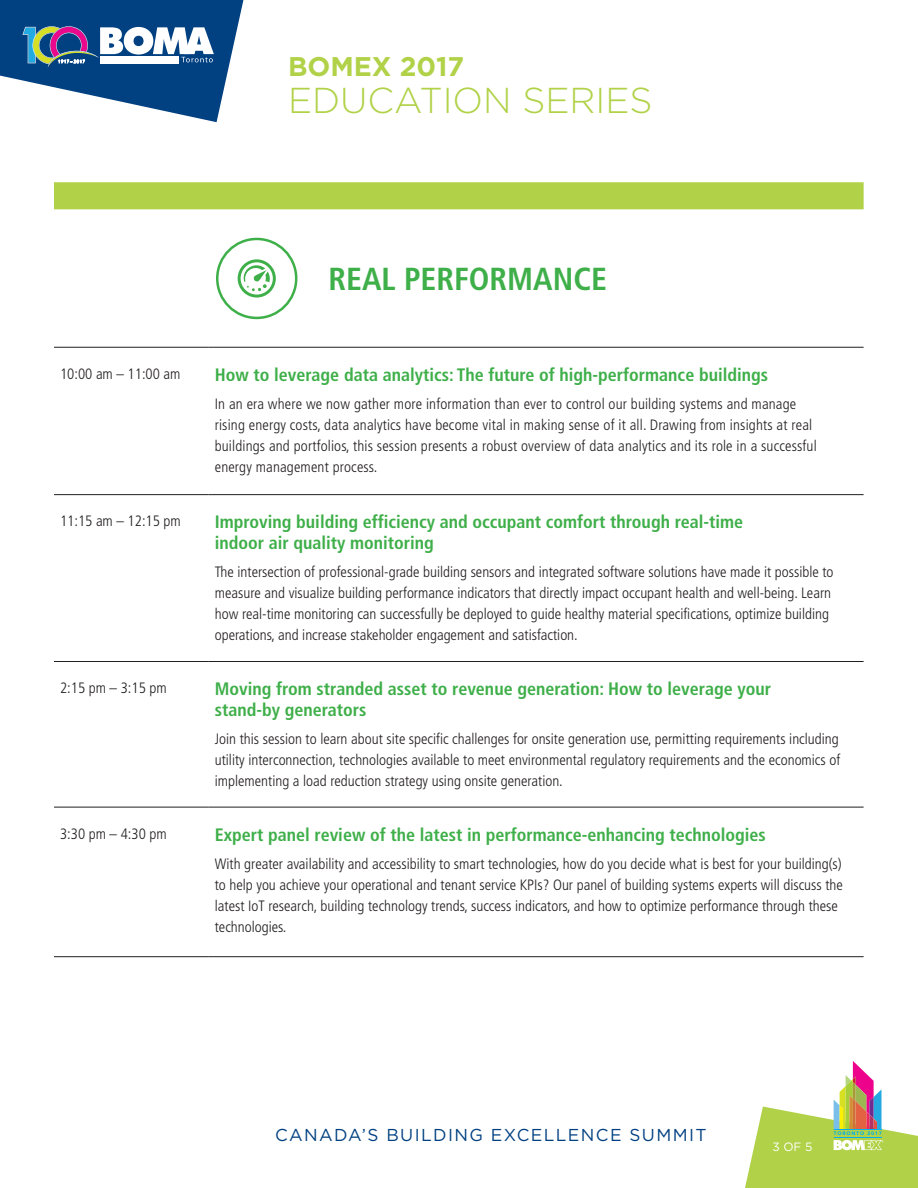
<style>
.page{position:relative;width:918px;height:1188px;background:#fff}
.page>*{position:absolute;margin:0;border:0;box-sizing:border-box;transform-origin:0 0}
.t1{font:300 36px "Gotham";color:#b1d248}
.t2{font:700 condensed 31.8px "Frutiger";color:#3eaf49}
.t3{font:700 27px "Gotham";color:#b1d248}
.t4{font:700 condensed 18px/21px "Frutiger";color:#3eaf49}
.t5{font:17.25px "Gotham";letter-spacing:.08em;color:#014081}
.t6{font:300 condensed 15px/21px "Frutiger";color:#231f20}
.t7{font:12px "Gotham";color:#fff}
</style>
<div class="page">
<div style="left:54px;top:182px;width:810px;height:27px;background:#b1d248"></div>
<hr style="left:54px;top:347px;width:155px;height:1px;background:#231f20">
<hr style="left:209px;top:347px;width:655px;height:1px;background:#231f20">
<hr style="left:54px;top:494px;width:155px;height:1px;background:#231f20">
<hr style="left:209px;top:494px;width:655px;height:1px;background:#231f20">
<hr style="left:54px;top:661px;width:155px;height:1px;background:#231f20">
<hr style="left:209px;top:661px;width:655px;height:1px;background:#231f20">
<hr style="left:54px;top:807px;width:155px;height:1px;background:#231f20">
<hr style="left:209px;top:807px;width:655px;height:1px;background:#231f20">
<hr style="left:54px;top:956px;width:155px;height:1px;background:#231f20">
<hr style="left:209px;top:956px;width:655px;height:1px;background:#231f20">
<svg style="left:745px;top:1061px;width:173px;height:127px"></svg>
<hr style="left:834px;top:1129px;width:48px;height:1px;background:#00aeef">
<hr style="left:834px;top:1137px;width:48px;height:1px;background:#00aeef">
<svg style="left:0;top:0;width:243px;height:122px"></svg>
<div style="left:216px;top:238px;width:81px;height:81px;border:3px solid #3eaf49;border-radius:50%"></div>
<svg style="left:238px;top:259px;width:38px;height:39px"></svg>
<p class="t3" style="left:288px;top:48px;width:178px">BOMEX 2017</p>
<p class="t1" style="left:288px;top:77px;width:366px">EDUCATION SERIES</p>
<p class="t2" style="left:328px;top:261px;width:280px">REAL PERFORMANCE</p>
<p class="t6" style="left:60px;top:363px;width:122px">10:00 am – 11:00 am</p>
<p class="t4" style="left:215px;top:364px;width:555px">How to leverage data analytics: The future of high-performance buildings</p>
<p class="t6" style="left:215px;top:393px;width:603px">In an era where we now gather more information than ever to control our building systems and manage rising energy costs, data analytics have become vital in making sense of it all. Drawing from insights at real buildings and portfolios, this session presents a robust overview of data analytics and its role in a successful energy management process.</p>
<p class="t6" style="left:60px;top:511px;width:122px">11:15 am – 12:15 pm</p>
<p class="t4" style="left:215px;top:512px;width:530px">Improving building efficiency and occupant comfort through real-time indoor air quality monitoring</p>
<p class="t6" style="left:215px;top:562px;width:620px">The intersection of professional-grade building sensors and integrated software solutions have made it possible to measure and visualize building performance indicators that directly impact occupant health and well-being. Learn how real-time monitoring can successfully be deployed to guide healthy material specifications, optimize building operations, and increase stakeholder engagement and satisfaction.</p>
<p class="t6" style="left:60px;top:678px;width:108px">2:15 pm – 3:15 pm</p>
<p class="t4" style="left:215px;top:679px;width:558px">Moving from stranded asset to revenue generation: How to leverage your stand-by generators</p>
<p class="t6" style="left:215px;top:729px;width:627px;text-align:justify">Join this session to learn about site specific challenges for onsite generation use, permitting requirements including utility interconnection, technologies available to meet environmental regulatory requirements and the economics of implementing a load reduction strategy using onsite generation.</p>
<p class="t6" style="left:60px;top:823px;width:108px">3:30 pm – 4:30 pm</p>
<p class="t4" style="left:215px;top:824px;width:553px">Expert panel review of the latest in performance-enhancing technologies</p>
<p class="t6" style="left:215px;top:853px;width:630px">With greater availability and accessibility to smart technologies, how do you decide what is best for your building(s) to help you achieve your operational and tenant service KPIs? Our panel of building systems experts will discuss the latest IoT research, building technology trends, success indicators, and how to optimize performance through these technologies.</p>
<p class="t5" style="left:275px;top:1124px;width:433px">CANADA’S BUILDING EXCELLENCE SUMMIT</p>
<p class="t7" style="left:772px;top:1139px;width:41px">3 OF 5</p>
</div>
